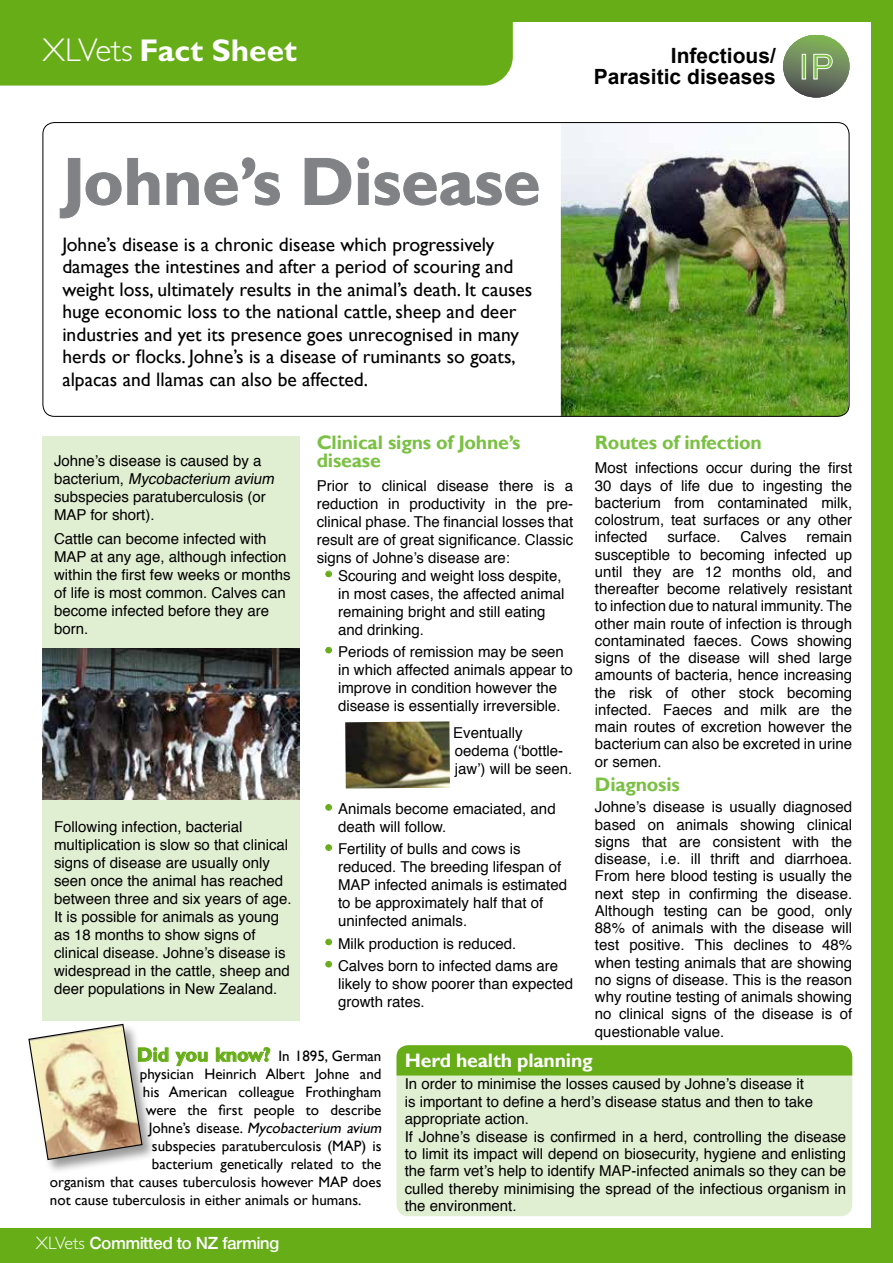
<style>
.page{position:relative;width:893px;height:1263px;background:#fff}
.page>*{position:absolute;margin:0;border:0;box-sizing:border-box;transform-origin:0 0}
.t1{font:700 67.5px "Gill Sans";color:#808285}
.t2{font:34.5px "Helvetica";color:#7dc246}
.t3{font:700 31.5px "Gill Sans";color:#fff}
.t4{font:700 21px/21px "Arial";color:#000;text-align:right}
.t5{font:19.5px/22.5px "Gill Sans";color:#000}
.t6{font:700 19.5px/17.2px "Gill Sans";letter-spacing:-.01em;color:#7ac143}
.t7{font:700 19.5px "Gill Sans";letter-spacing:-.01em;color:#fff}
.t8{font:600 18px "Nimbus San Nov D";color:#fff}
.t9{font:15px/18px "Helvetica";color:#000}
.t10{font:15px "Gill Sans";color:#000}
.t11{font:italic 15px "Gill Sans";color:#000}
.s1{font-family:"Gill Sans Std";font-weight:300;font-size:33px}
.s2{font-style:italic}
.s3{font-family:"Gill Sans";font-weight:700;font-size:19.5px;color:#66ad17}
.s4{font-weight:700;font-size:19.5px;color:#66ad17}
.s5{font-style:normal}
.s6{font-family:"Gill Sans Std";font-weight:300}
</style>
<div class="page">
<img style="left:561px;top:122px;width:287px;height:294px">
<div style="left:43px;top:436px;width:257px;height:584px;background:#e0eed1"></div>
<div style="left:0;top:21px;width:513px;height:65px;background:#66ad17"></div>
<svg style="left:59px;top:158px;width:101px;height:61px"></svg>
<svg style="left:166px;top:157px;width:114px;height:49px"></svg>
<svg style="left:304px;top:157px;width:235px;height:49px"></svg>
<svg style="left:175px;top:1051px;width:33px;height:15px"></svg>
<svg style="left:215px;top:1047px;width:56px;height:15px"></svg>
<div style="left:0;top:1229px;width:893px;height:34px;background:#66ad17"></div>
<div style="left:0;top:0;width:893px;height:21px;background:#66ad17"></div>
<div style="left:872px;top:0;width:21px;height:1263px;background:#66ad17"></div>
<svg style="left:325px;top:570px;width:7px;height:8px"></svg>
<svg style="left:325px;top:646px;width:7px;height:8px"></svg>
<svg style="left:325px;top:804px;width:7px;height:7px"></svg>
<svg style="left:325px;top:844px;width:7px;height:7px"></svg>
<svg style="left:325px;top:938px;width:7px;height:8px"></svg>
<svg style="left:325px;top:960px;width:7px;height:8px"></svg>
<svg style="left:783px;top:35px;width:66px;height:62px"></svg>
<div style="left:27px;top:1022px;width:130px;height:152px;background:#000;opacity:.4"></div>
<svg style="left:28px;top:1023px;width:141px;height:138px"></svg>
<img style="left:43px;top:648px;width:257px;height:151px">
<img style="left:345px;top:721px;width:105px;height:67px">
<div style="left:396px;top:1046px;width:456px;height:170px;background:#e0eed1;border-radius:12px"></div>
<div style="left:396px;top:1045px;width:456px;height:30px;background:#66ad17"></div>
<h3 class="t3" style="left:43px;top:32px;width:256px"><span class="s1">XLVets</span> Fact Sheet</h3>
<h3 class="t4" style="left:594px;top:46px;width:184px">Infectious/<br>Parasitic diseases</h3>
<h2 class="t2" style="left:799px;top:44px;width:37px">IP</h2>
<h1 class="t1" style="left:62px;top:141px;width:480px">Johne’s Disease</h1>
<p class="t5" style="left:62px;top:233px;width:472px">Johne’s disease is a chronic disease which progressively damages the intestines and after a period of scouring and weight loss, ultimately results in the animal’s death. It causes huge economic loss to the national cattle, sheep and deer industries and yet its presence goes unrecognised in many herds or flocks. Johne’s is a disease of ruminants so goats, alpacas and llamas can also be affected.</p>
<p class="t9" style="left:54px;top:453px;width:225px">Johne’s disease is caused by a<br>b a c t e r i u m , <span class="s2">Mycobacterium avium </span>subspecies paratuberculosis (or<br>MAP for short).</p>
<p class="t9" style="left:54px;top:531px;width:238px">Cattle can become infected with<br>MAP at any age, although infection within the first few weeks or months of life is most common. Calves can become infected before they are born.</p>
<p class="t9" style="left:54px;top:819px;width:239px">Following infection, bacterial multiplication is slow so that clinical signs of disease are usually only seen once the animal has reached between three and six years of age.<br>It is possible for animals as young as 18 months to show signs of clinical disease. Johne’s disease is widespread in the cattle, sheep and deer populations in New Zealand.</p>
<h3 class="t6" style="left:317px;top:435px;width:205px">Clinical signs of Johne’s disease</h3>
<p class="t9" style="left:317px;top:477px;width:258px;text-align:justify">Prior to clinical disease there is a reduction in productivity in the pre&shy;clinical phase. The financial losses that result are of great significance. Classic signs of Johne’s disease are:</p>
<p class="t9" style="left:338px;top:567px;width:228px;text-indent:-13px"><span class="s3">•</span> Scouring and weight loss despite, in most cases, the affected animal remaining bright and still eating and drinking.</p>
<p class="t9" style="left:338px;top:643px;width:236px;text-indent:-13px"><span class="s3">•</span> Periods of remission may be seen in which affected animals appear to improve in condition however the disease is essentially irreversible.</p>
<p class="t9" style="left:453px;top:724px;width:121px">Eventually oedema (‘bottle&shy;jaw’) will be seen.</p>
<p class="t9" style="left:338px;top:801px;width:219px;text-indent:-13px"><span class="s3">•</span> Animals become emaciated, and death will follow.</p>
<p class="t9" style="left:338px;top:841px;width:230px;text-indent:-13px"><span class="s3">•</span> Fertility of bulls and cows is reduced. The breeding lifespan of<br>MAP infected animals is estimated to be approximately half that of uninfected animals.</p>
<p class="t9" style="left:325px;top:935px;width:193px"><span class="s3">•</span> Milk production is reduced.</p>
<p class="t9" style="left:338px;top:957px;width:237px;text-indent:-13px"><span class="s3">•</span> Calves born to infected dams are likely to show poorer than expected growth rates.</p>
<h3 class="t6" style="left:595px;top:435px;width:168px">Routes of infection</h3>
<p class="t9" style="left:595px;top:460px;width:259px;line-height:17.2px;text-align:justify">Most infections occur during the first 30 days of life due to ingesting the bacterium from contaminated milk, colostrum, teat surfaces or any other infected</p>
<p class="t9" style="left:667px;top:529px;width:55px">surface.</p>
<p class="t9" style="left:741px;top:529px;width:47px">Calves</p>
<p class="t9" style="left:595px;top:529px;width:259px;line-height:17.2px;text-align:justify;text-indent:211px">remain susceptible to becoming infected up until they are 12 months old, and thereafter become relatively resistant to infection due to natural immunity. The other main route of infection is through contaminated faeces. Cows showing signs of the disease will shed large amounts of bacteria, hence increasing the risk of other stock becoming infected. Faeces and milk are the main routes of excretion however the bacterium can also be excreted in urine or semen.</p>
<h3 class="t6" style="left:595px;top:777px;width:86px">Diagnosis</h3>
<p class="t9" style="left:595px;top:799px;width:259px;line-height:17.2px;text-align:justify">Johne’s disease is usually diagnosed based on animals showing clinical signs that are consistent with the disease, i.e. ill thrift and diarrhoea.<br>From here blood testing is usually the next step in confirming the disease.<br>Although testing can be good, only 88% of animals with the disease will test positive. This declines to 48% when testing animals that are showing no signs of disease. This is the reason why routine testing of animals showing no clinical signs of the disease is of questionable value.</p>
<p class="t10" style="left:137px;top:1047px;width:246px"><span class="s4">Did you know?</span> In 1895, German</p>
<p class="t10" style="left:140px;top:1065px;width:243px">physician Heinrich Albert Johne and</p>
<p class="t10" style="left:143px;top:1083px;width:240px">his American colleague Frothingham</p>
<p class="t10" style="left:146px;top:1101px;width:237px">were the first people to describe</p>
<p class="t11" style="left:149px;top:1119px;width:237px"><span class="s5">J o h n e ’s d i s e a s e .</span> Mycobacterium avium</p>
<p class="t10" style="left:152px;top:1137px;width:231px">subspecies paratuberculosis (MAP) is</p>
<p class="t10" style="left:152px;top:1155px;width:231px">bacterium genetically related to the</p>
<p class="t10" style="left:50px;top:1173px;width:333px">organism that causes tuberculosis however MAP does</p>
<p class="t10" style="left:50px;top:1191px;width:313px">not cause tuberculosis in either animals or humans.</p>
<p class="t8" style="left:36px;top:1232px;width:245px"><span class="s6">XLVets</span> Committed to NZ farming</p>
<h3 class="t7" style="left:405px;top:1048px;width:189px">Herd health planning</h3>
<p class="t9" style="left:405px;top:1076px;width:443px;line-height:17.4px">In order to minimise the losses caused by Johne’s disease it<br>is important to define a herd’s disease status and then to take appropriate action.<br>If Johne’s disease is confirmed in a herd, controlling the disease to limit its impact will depend on biosecurity, hygiene and enlisting the farm vet’s help to identify MAP-infected animals so they can be culled thereby minimising the spread of the infectious organism in the environment.</p>
</div>
